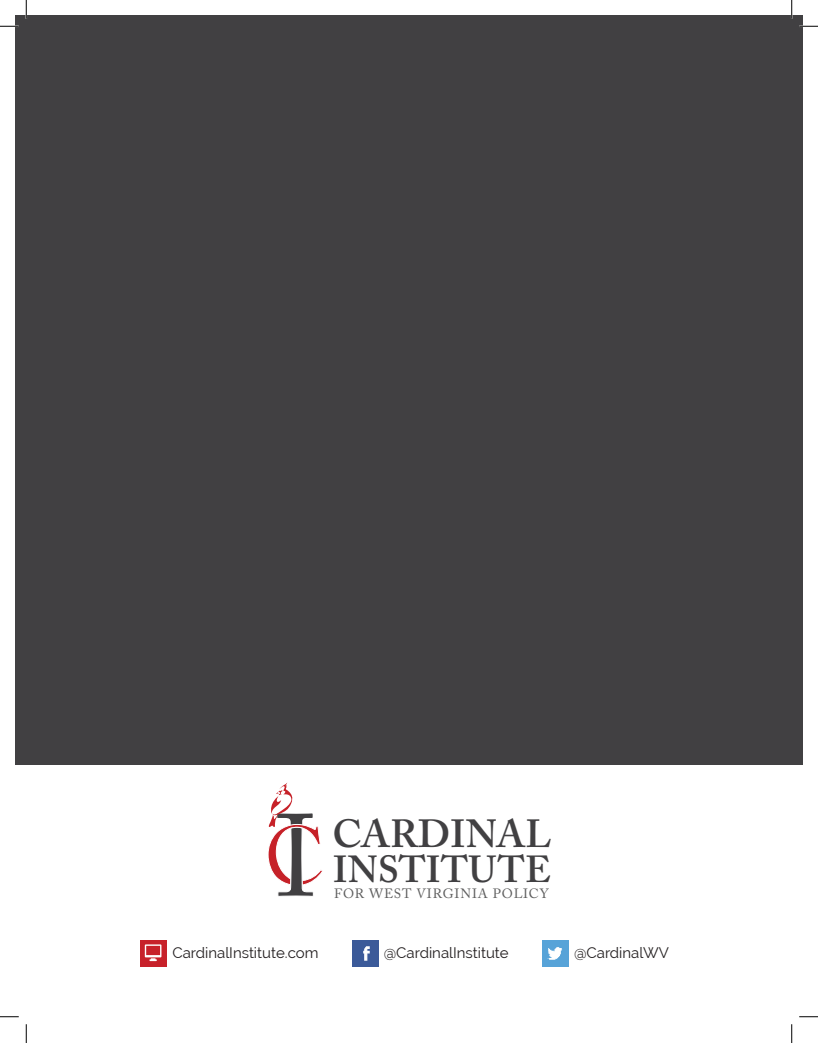
<style>
.page{position:relative;width:818px;height:1043px;background:#fff}
.page>*{position:absolute;margin:0;border:0;box-sizing:border-box;transform-origin:0 0}
.t1{font:600 39px "Adobe Caslon Pro";color:#414042}
.t2{font:600 37.38px "Adobe Caslon Pro";letter-spacing:.01em;color:#414042}
.t3{font:15px "Raleway";color:#231f20}
.t4{font:13.38px "Adobe Caslon Pro";letter-spacing:.06em;color:#5e5e5e}
</style>
<div class="page">
<svg style="left:268px;top:782px;width:54px;height:115px"></svg>
<img style="left:352px;top:940px;width:26px;height:26px">
<img style="left:542px;top:940px;width:26px;height:26px">
<div style="left:140px;top:940px;width:26px;height:26px;background:#c7212a"></div>
<svg style="left:145px;top:944px;width:16px;height:17px"></svg>
<div style="left:15px;top:15px;width:787px;height:749px;background:#414042"></div>
<svg style="left:0;top:25px;width:19px;height:2px"></svg>
<svg style="left:799px;top:25px;width:19px;height:2px"></svg>
<svg style="left:0;top:1016px;width:19px;height:1px"></svg>
<svg style="left:799px;top:1016px;width:19px;height:1px"></svg>
<svg style="left:25px;top:0;width:2px;height:19px"></svg>
<svg style="left:25px;top:1024px;width:2px;height:18px"></svg>
<svg style="left:791px;top:0;width:1px;height:19px"></svg>
<svg style="left:791px;top:1024px;width:1px;height:18px"></svg>
<h1 class="t1" style="left:332px;top:810px;width:221px">CARDINAL</h1>
<h2 class="t2" style="left:333px;top:847px;width:219px">INSTITUTE</h2>
<p class="t4" style="left:334px;top:886px;width:216px">FOR WEST VIRGINIA POLICY</p>
<p class="t3" style="left:172px;top:944px;width:148px">CardinalInstitute.com</p>
<p class="t3" style="left:384px;top:944px;width:126px">@CardinalInstitute</p>
<p class="t3" style="left:574px;top:944px;width:96px">@CardinalWV</p>
</div>
